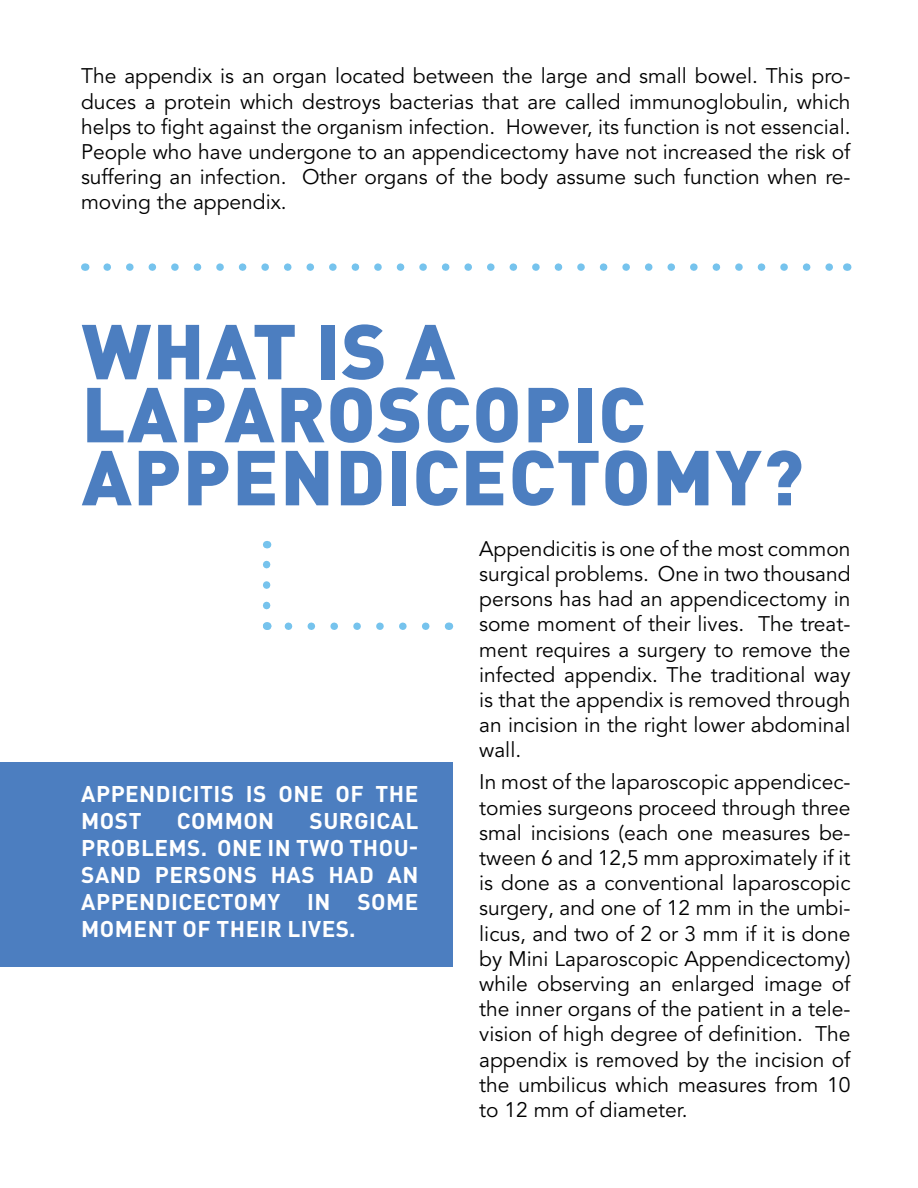
<style>
.page{position:relative;width:918px;height:1188px;background:#fff}
.page>*{position:absolute;margin:0;border:0;box-sizing:border-box;transform-origin:0 0}
.Block{font:900 76.5px/63px "DIN Pro";letter-spacing:.02em;color:#4c7ec0}
.Body{font:700 22.5px/27px "DIN Pro";letter-spacing:.02em;color:#fff}
.Body-2{font:21px/25.2px "Avenir LT Pro";color:#000;text-align:justify}
</style>
<div class="page">
<svg style="left:107px;top:263px;width:726px;height:8px"></svg>
<svg style="left:284px;top:622px;width:142px;height:8px"></svg>
<svg style="left:263px;top:560px;width:7px;height:46px"></svg>
<div style="left:0;top:762px;width:452px;height:204px;background:#4c7ec0"></div>
<p class="Body-2" style="left:81px;top:64px;width:771px">The appendix is an organ located between the large and small bowel. This pro&shy;duces a protein which destroys bacterias that are called immunoglobulin, which helps to fight against the organism infection. However, its function is not essencial.<br>People who have undergone to an appendicectomy have not increased the risk of suffering an infection. Other organs of the body assume such function when re&shy;moving the appendix.</p>
<p class="Block" style="left:82px;top:310px;width:723px">WHAT IS A<br>LAPAROSCOPIC<br>APPENDICECTOMY?</p>
<p class="Body-2" style="left:479px;top:536px;width:373px">Appendicitis is one of the most common surgical problems. One in two thousand persons has had an appendicectomy in some moment of their lives. The treat&shy;ment requires a surgery to remove the infected appendix. The traditional way is that the appendix is removed through an incision in the right lower abdominal wall.</p>
<p class="Body-2" style="left:479px;top:770px;width:373px">In most of the laparoscopic appendicec&shy;tomies surgeons proceed through three smal incisions (each one measures be&shy;tween 6 and 12,5 mm approximately if it is done as a conventional laparoscopic surgery, and one of 12 mm in the umbi&shy;licus, and two of 2 or 3 mm if it is done by Mini Laparoscopic Appendicectomy) while observing an enlarged image of the inner organs of the patient in a tele&shy;vision of high degree of definition. The appendix is removed by the incision of the umbilicus which measures from 10 to 12 mm of diameter.</p>
<p class="Body" style="left:81px;top:778px;width:339px">APPENDICITIS IS ONE OF THE<br>MOST</p>
<p class="Body" style="left:81px;top:805px;width:339px;text-align:justify;text-indent:228px">SURGICAL PROBLEMS. ONE IN TWO THOU-SAND PERSONS HAS HAD AN APPENDICECTOMY IN SOME MOMENT OF THEIR LIVES.</p>
<p class="Body" style="left:177px;top:805px;width:99px">COMMON</p>
</div>
